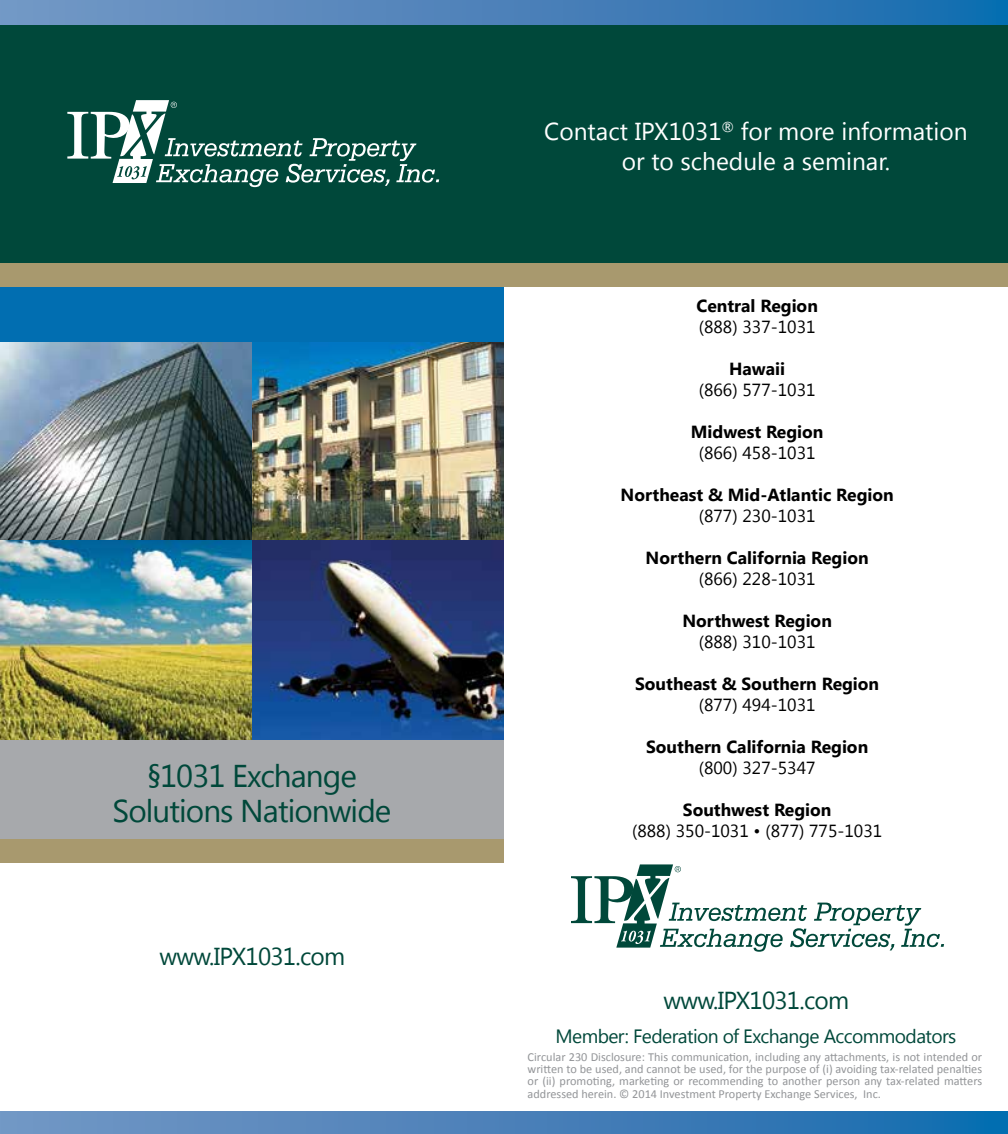
<style>
.page{position:relative;width:1008px;height:1134px;background:#fff}
.page>*{position:absolute;margin:0;border:0;box-sizing:border-box;transform-origin:0 0}
.t1{font:31.5px/35px "Khmer UI";letter-spacing:-.03em;color:#00483a;text-align:center}
.t2{font:24.5px/29.4px "Khmer UI";color:#fff;text-align:center}
.t3{font:24.5px "Khmer UI";letter-spacing:-.03em;color:#00483a}
.t4{font:19.25px "Khmer UI";letter-spacing:-.03em;color:#00483a}
.t5{font:700 17.5px "Khmer UI";color:#000}
.t6{font:17.5px "Khmer UI";color:#000}
.t7{font:12.25px/12.2px "Calibri";color:#939598;text-align:justify}
</style>
<div class="page">
<div style="left:0;top:739px;width:504px;height:102px;background:#a7a9ac"></div>
<div style="left:0;top:22px;width:1008px;height:264px;background:#00483a"></div>
<img style="left:0;top:342px;width:504px;height:398px">
<svg style="left:67px;top:100px;width:372px;height:87px"></svg>
<div style="left:0;top:840px;width:504px;height:23px;background:#a8996e"></div>
<div style="left:0;top:286px;width:504px;height:56px;background:#016eb1"></div>
<div style="left:0;top:263px;width:1008px;height:23px;background:#a8996e"></div>
<svg style="left:0;top:1111px;width:1008px;height:23px;background:#4680b9"></svg>
<svg style="left:571px;top:864px;width:373px;height:88px"></svg>
<svg style="left:0;top:0;width:1008px;height:24px;background:#4881b9"></svg>
<h1 class="t1" style="left:113px;top:758px;width:280px">§1031 Exchange<br>Solutions Nationwide</h1>
<h2 class="t3" style="left:160px;top:942px;width:187px">www.IPX1031.com</h2>
<h2 class="t2" style="left:544px;top:117px;width:425px">Contact IPX1031<sup>®</sup> for more information or to schedule a seminar.</h2>
<h3 class="t5" style="left:696px;top:296px;width:123px">Central Region</h3>
<h3 class="t6" style="left:699px;top:317px;width:118px">(888) 337-1031</h3>
<h3 class="t5" style="left:729px;top:359px;width:58px">Hawaii</h3>
<h3 class="t6" style="left:699px;top:380px;width:118px">(866) 577-1031</h3>
<h3 class="t5" style="left:691px;top:422px;width:134px">Midwest Region</h3>
<h3 class="t6" style="left:699px;top:443px;width:118px">(866) 458-1031</h3>
<h3 class="t5" style="left:621px;top:485px;width:275px">Northeast &amp; Mid-Atlantic Region</h3>
<h3 class="t6" style="left:699px;top:506px;width:118px">(877) 230-1031</h3>
<h3 class="t5" style="left:646px;top:548px;width:225px">Northern California Region</h3>
<h3 class="t6" style="left:699px;top:569px;width:118px">(866) 228-1031</h3>
<h3 class="t5" style="left:682px;top:611px;width:151px">Northwest Region</h3>
<h3 class="t6" style="left:699px;top:632px;width:118px">(888) 310-1031</h3>
<h3 class="t5" style="left:635px;top:674px;width:246px">Southeast &amp; Southern Region</h3>
<h3 class="t6" style="left:699px;top:695px;width:118px">(877) 494-1031</h3>
<h3 class="t5" style="left:646px;top:737px;width:224px">Southern California Region</h3>
<h3 class="t6" style="left:699px;top:758px;width:118px">(800) 327-5347</h3>
<h3 class="t5" style="left:683px;top:800px;width:150px">Southwest Region</h3>
<h3 class="t6" style="left:632px;top:821px;width:252px">(888) 350-1031 • (877) 775-1031</h3>
<h2 class="t3" style="left:664px;top:986px;width:187px">www.IPX1031.com</h2>
<h3 class="t4" style="left:556px;top:1025px;width:402px">Member: Federation of Exchange Accommodators</h3>
<p class="t7" style="left:528px;top:1051px;width:456px">Circular 230 Disclosure: This communication, including any attachments, is not intended or written to be used, and cannot be used, for the purpose of (i) avoiding tax-related penalties or (ii) promoting, marketing or recommending to another person any tax-related matters addressed herein. © 2014 Investment Property Exchange Services, Inc.</p>
</div>
